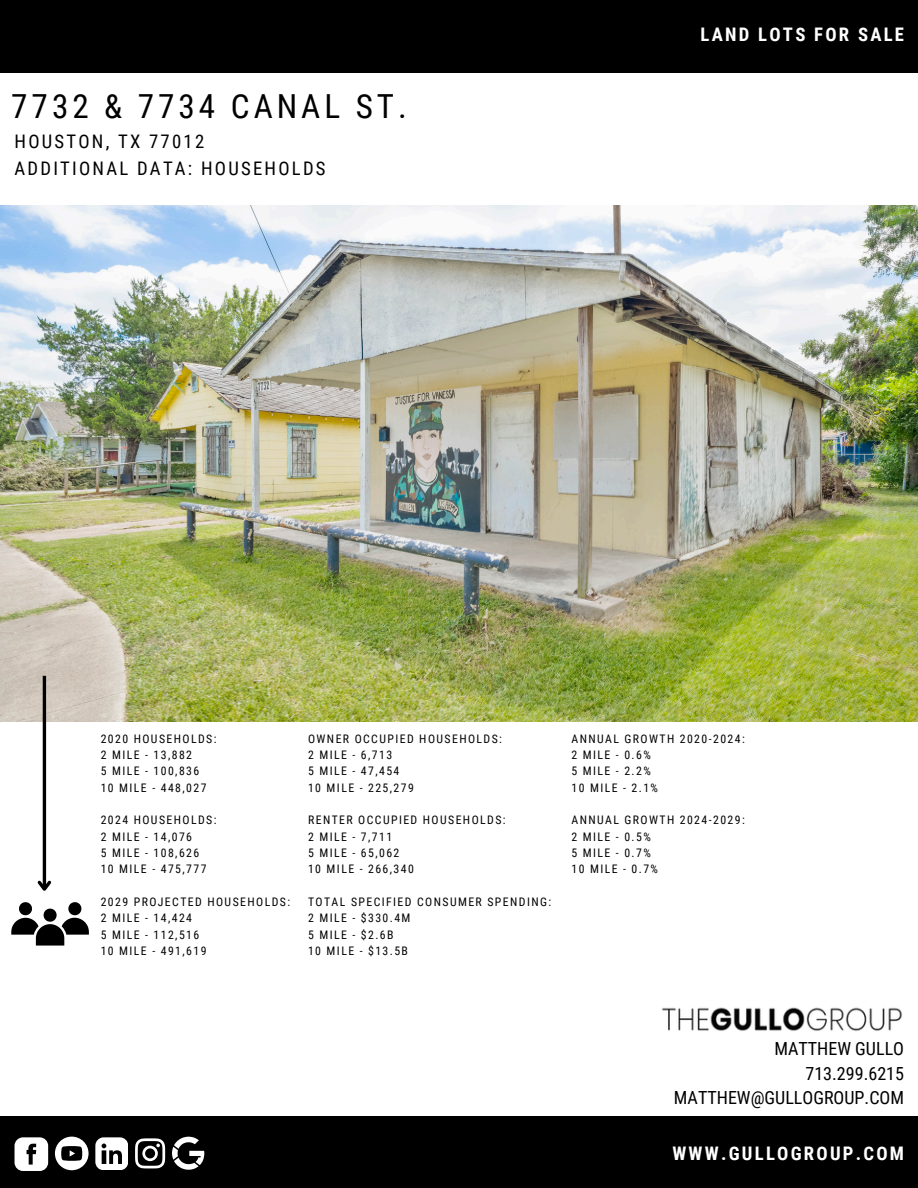
<style>
.page{position:relative;width:918px;height:1188px;background:#fff}
.page>*{position:absolute;margin:0;border:0;box-sizing:border-box;transform-origin:0 0}
.t1{font:33.15px "Roboto Condensed";letter-spacing:.12em;color:#000}
.t2{font:18.75px "Roboto Condensed";letter-spacing:.12em;color:#000}
.t3{font:700 18.75px "Roboto Condensed";letter-spacing:.12em;color:#fff}
.t4{font:18px/24.8px "Roboto Condensed";color:#000;text-align:right}
.t5{font:11.85px "Roboto Condensed";letter-spacing:.12em;color:#000}
</style>
<div class="page">
<div style="left:0;top:0;width:918px;height:72px;background:#000"></div>
<div style="left:0;top:1116px;width:918px;height:72px;background:#000"></div>
<img style="left:661px;top:1007px;width:241px;height:24px">
<svg style="left:15px;top:1137px;width:33px;height:34px"></svg>
<svg style="left:135px;top:1138px;width:30px;height:30px"></svg>
<svg style="left:95px;top:1137px;width:33px;height:33px"></svg>
<svg style="left:55px;top:1137px;width:34px;height:33px"></svg>
<svg style="left:172px;top:1137px;width:32px;height:33px"></svg>
<svg style="left:11px;top:902px;width:78px;height:44px"></svg>
<img style="left:0;top:206px;width:918px;height:515px">
<hr style="left:43px;top:676px;width:3px;height:213px;background:#000">
<svg style="left:37px;top:878px;width:14px;height:13px"></svg>
<p class="t1" style="left:11px;top:87px;width:397px">7732 &amp; 7734 CANAL ST.</p>
<p class="t2" style="left:15px;top:130px;width:191px">HOUSTON, TX 77012</p>
<p class="t2" style="left:15px;top:158px;width:313px">ADDITIONAL DATA: HOUSEHOLDS</p>
<p class="t3" style="left:701px;top:24px;width:205px">LAND LOTS FOR SALE</p>
<p class="t5" style="left:101px;top:732px;width:117px">2020 HOUSEHOLDS:</p>
<p class="t5" style="left:101px;top:748px;width:93px">2 MILE - 13,882</p>
<p class="t5" style="left:101px;top:764px;width:100px">5 MILE - 100,836</p>
<p class="t5" style="left:101px;top:781px;width:107px">10 MILE - 448,027</p>
<p class="t5" style="left:101px;top:813px;width:117px">2024 HOUSEHOLDS:</p>
<p class="t5" style="left:101px;top:830px;width:93px">2 MILE - 14,076</p>
<p class="t5" style="left:101px;top:846px;width:100px">5 MILE - 108,626</p>
<p class="t5" style="left:101px;top:862px;width:107px">10 MILE - 475,777</p>
<p class="t5" style="left:101px;top:895px;width:191px">2029 PROJECTED HOUSEHOLDS:</p>
<p class="t5" style="left:101px;top:911px;width:93px">2 MILE - 14,424</p>
<p class="t5" style="left:101px;top:928px;width:100px">5 MILE - 112,516</p>
<p class="t5" style="left:101px;top:944px;width:107px">10 MILE - 491,619</p>
<p class="t5" style="left:308px;top:732px;width:195px">OWNER OCCUPIED HOUSEHOLDS:</p>
<p class="t5" style="left:308px;top:748px;width:86px">2 MILE - 6,713</p>
<p class="t5" style="left:308px;top:764px;width:93px">5 MILE - 47,454</p>
<p class="t5" style="left:308px;top:781px;width:107px">10 MILE - 225,279</p>
<p class="t5" style="left:308px;top:813px;width:199px">RENTER OCCUPIED HOUSEHOLDS:</p>
<p class="t5" style="left:308px;top:830px;width:86px">2 MILE - 7,711</p>
<p class="t5" style="left:308px;top:846px;width:93px">5 MILE - 65,062</p>
<p class="t5" style="left:308px;top:862px;width:107px">10 MILE - 266,340</p>
<p class="t5" style="left:308px;top:895px;width:245px">TOTAL SPECIFIED CONSUMER SPENDING:</p>
<p class="t5" style="left:308px;top:911px;width:104px">2 MILE - $330.4M</p>
<p class="t5" style="left:308px;top:928px;width:87px">5 MILE - $2.6B</p>
<p class="t5" style="left:308px;top:944px;width:102px">10 MILE - $13.5B</p>
<p class="t5" style="left:572px;top:732px;width:175px">ANNUAL GROWTH 2020-2024:</p>
<p class="t5" style="left:572px;top:748px;width:81px">2 MILE - 0.6%</p>
<p class="t5" style="left:572px;top:764px;width:81px">5 MILE - 2.2%</p>
<p class="t5" style="left:572px;top:781px;width:88px">10 MILE - 2.1%</p>
<p class="t5" style="left:572px;top:813px;width:175px">ANNUAL GROWTH 2024-2029:</p>
<p class="t5" style="left:572px;top:830px;width:81px">2 MILE - 0.5%</p>
<h3 class="t5" style="left:572px;top:846px;width:81px">5 MILE - 0.7%</h3>
<p class="t5" style="left:572px;top:862px;width:88px">10 MILE - 0.7%</p>
<h3 class="t4" style="left:674px;top:1036px;width:232px">MATTHEW GULLO<br>713.299.6215<br>MATTHEW@GULLOGROUP.COM</h3>
<p class="t3" style="left:672px;top:1143px;width:233px">WWW.GULLOGROUP.COM</p>
</div>
